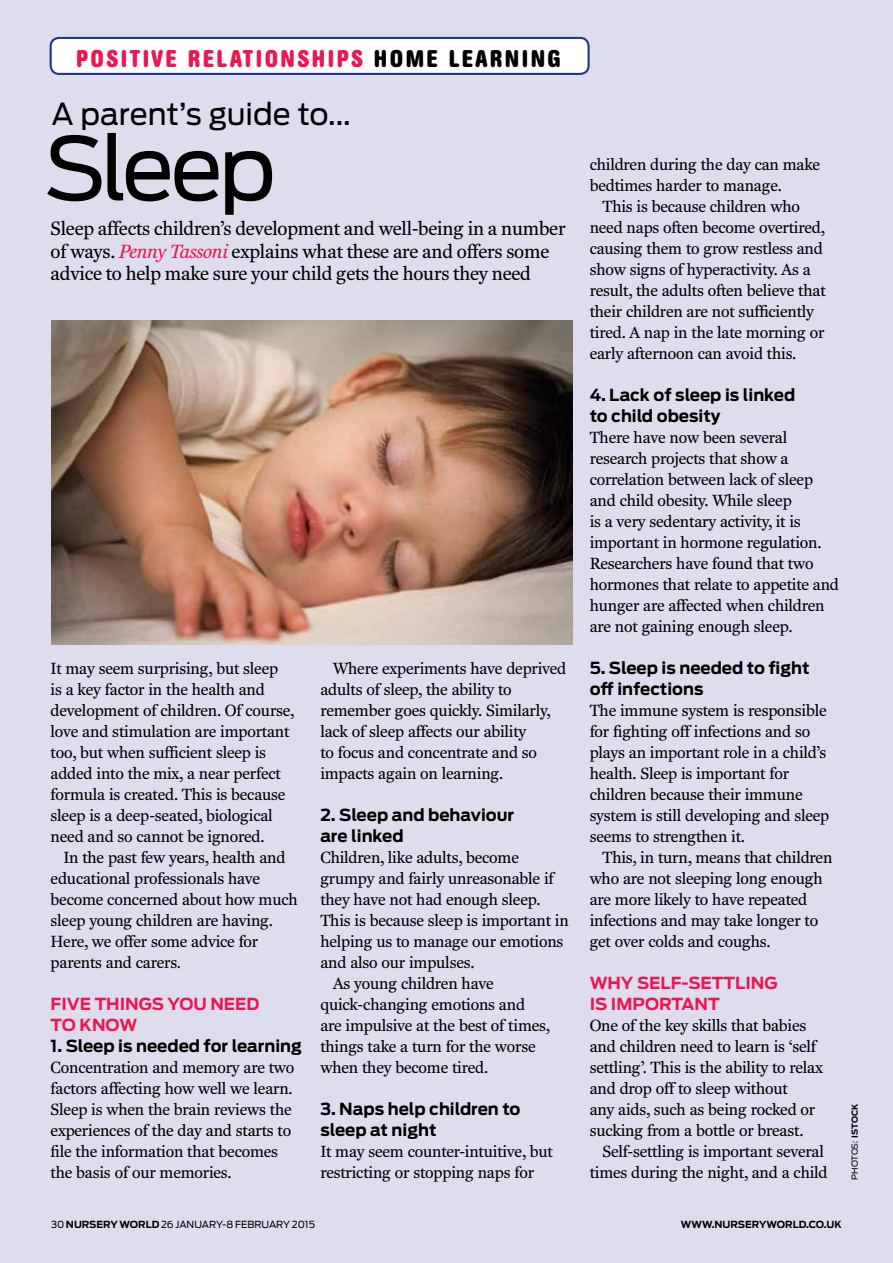
<style>
.page{position:relative;width:893px;height:1263px;background:#dddded}
.page>*{position:absolute;margin:0;border:0;box-sizing:border-box;transform-origin:0 0}
.t1{font:87px "Antenna";letter-spacing:-.05em;color:#000}
.t2{font:30px "Antenna";color:#000}
.t3{font:700 condensed 24px "AG Book Rounded BQ";letter-spacing:.1em;color:#ed1651}
.t4{font:700 condensed 24px "AG Book Rounded BQ";color:#000}
.t5{font:19.5px/22.5px "Fenway";letter-spacing:-.01em;color:#000}
.t6{font:16.5px/21px "Fenway";letter-spacing:-.01em;color:#000}
.t7{font:700 16.5px/21px "Antenna";color:#000}
.t8{font:700 16.5px/21px "Antenna";color:#ed1651}
.t9{font:9.75px "Antenna";color:#000}
.t10{font:700 9.75px "Antenna";color:#000}
.t11{font:8.25px "Antenna";letter-spacing:-.01em;color:#000}
.s1{color:#000}
.s2{font-style:italic;color:#ed1651}
.s3{font-weight:700}
</style>
<div class="page">
<div style="left:51px;top:38px;width:538px;height:36px;background:#fff;border-radius:9px"></div>
<div style="left:50px;top:37px;width:540px;height:38px;border:2px solid #1e398d;border-radius:9px"></div>
<img style="left:51px;top:320px;width:522px;height:324px">
<h3 class="t3" style="left:76px;top:44px;width:388px">POSITIVE RELATIONSHIPS <span class="s1">HOME LEARNIN</span></h3>
<h3 class="t4" style="left:548px;top:44px;width:15px">G</h3>
<h2 class="t2" style="left:51px;top:96px;width:301px">A parent’s guide to...</h2>
<h1 class="t1" style="left:44px;top:117px;width:233px">Sleep</h1>
<p class="t5" style="left:51px;top:217px;width:516px">Sleep affects children’s development and well-being in a number of ways. <span class="s2">Penny Tassoni</span> explains what these are and offers some advice to help make sure your child gets the hours they need</p>
<p class="t6" style="left:51px;top:658px;width:245px">It may seem surprising, but sleep<br>is a key factor in the health and development of children. Of course, love and stimulation are important too, but when sufficient sleep is added into the mix, a near perfect formula is created. This is because sleep is a deep-seated, biological need and so cannot be ignored.</p>
<p class="t6" style="left:51px;top:847px;width:249px;text-indent:13px">In the past few years, health and educational professionals have become concerned about how much sleep young children are having.<br>Here, we offer some advice for parents and carers.</p>
<p class="t8" style="left:51px;top:994px;width:131px">FIVE THINGS YOU</p>
<p class="t8" style="left:210px;top:994px;width:13px">NEED</p>
<p class="t8" style="left:51px;top:1015px;width:44px">TO KNOW</p>
<p class="t7" style="left:51px;top:1036px;width:253px">1. Sleep is needed for learning</p>
<p class="t6" style="left:51px;top:1057px;width:245px">Concentration and memory are two factors affecting how well we learn.<br>Sleep is when the brain reviews the experiences of the day and starts to file the information that becomes the basis of our memories.</p>
<p class="t6" style="left:320px;top:658px;width:247px;text-indent:13px">Where experiments have deprived adults of sleep, the ability to remember goes quickly. Similarly, lack of sleep affects our ability<br>to focus and concentrate and so impacts again on learning.</p>
<p class="t7" style="left:320px;top:805px;width:195px">2. Sleep and behaviour are linked</p>
<p class="t6" style="left:320px;top:847px;width:200px">Children, like adults, become</p>
<p class="t6" style="left:320px;top:868px;width:235px">grumpy and fairly unreasonable if</p>
<p class="t6" style="left:320px;top:889px;width:222px">they have not had enough sleep.</p>
<p class="t6" style="left:320px;top:910px;width:250px">This is because sleep is important in</p>
<p class="t6" style="left:320px;top:931px;width:245px">helping us to manage our emotions</p>
<p class="t6" style="left:320px;top:952px;width:155px">and also our impulses.</p>
<p class="t6" style="left:333px;top:973px;width:162px">As young children have</p>
<p class="t6" style="left:320px;top:994px;width:206px">quick-changing emotions and</p>
<p class="t6" style="left:320px;top:1015px;width:231px">are impulsive at the best of times,</p>
<p class="t6" style="left:320px;top:1036px;width:217px">things take a turn for the worse</p>
<p class="t6" style="left:320px;top:1057px;width:169px">when they become tired.</p>
<p class="t7" style="left:320px;top:1099px;width:202px">3. Naps help children to sleep at night</p>
<p class="t6" style="left:320px;top:1141px;width:234px">It may seem counter-intuitive, but restricting or stopping naps for</p>
<p class="t6" style="left:590px;top:154px;width:232px">children during the day can make bedtimes harder to manage.</p>
<p class="t6" style="left:590px;top:196px;width:238px;text-indent:13px">This is because children who need naps often become overtired, causing them to grow restless and show signs of hyperactivity. As a result, the adults often believe that their children are not sufficiently tired. A nap in the late morning or early afternoon can avoid this.</p>
<p class="t7" style="left:590px;top:385px;width:207px">4. Lack of sleep is linked to child obesity</p>
<p class="t6" style="left:590px;top:427px;width:251px">There have now been several research projects that show a correlation between lack of sleep and child obesity. While sleep<br>is a very sedentary activity, it is important in hormone regulation.<br>Researchers have found that two hormones that relate to appetite and hunger are affected when children are not gaining enough sleep.</p>
<p class="t7" style="left:590px;top:658px;width:221px">5. Sleep is needed to fight off infections</p>
<p class="t6" style="left:590px;top:700px;width:241px">The immune system is responsible for fighting off infections and so plays an important role in a child’s health. Sleep is important for children because their immune system is still developing and sleep seems to strengthen it.</p>
<p class="t6" style="left:590px;top:847px;width:244px;text-indent:13px">This, in turn, means that children who are not sleeping long enough are more likely to have repeated infections and may take longer to get over colds and coughs.</p>
<p class="t8" style="left:590px;top:973px;width:60px">WHY SEL</p>
<p class="t8" style="left:590px;top:973px;width:190px;text-indent:81px">F-SETTLING<br>IS IMPORTANT</p>
<p class="t6" style="left:590px;top:1015px;width:235px">One of the key skills that babies and children need to learn is ‘self settling’. This is the ability to relax and drop off to sleep without<br>any aids, such as being rocked or sucking from a bottle or breast.</p>
<p class="t6" style="left:590px;top:1141px;width:240px;text-align:center">Self-settling is important several times during the night, and a child</p>
<p class="t11" style="left:850px;top:1180px;width:77px;rotate:-90deg">photos : <span class="s3">i stock</span></p>
<p class="t9" style="left:51px;top:1218px;width:265px">30 <span class="s3">nursery world</span> 26 january-8 February 2015</p>
<p class="t10" style="left:681px;top:1218px;width:162px">www.nurseryworld.co.uk</p>
</div>
